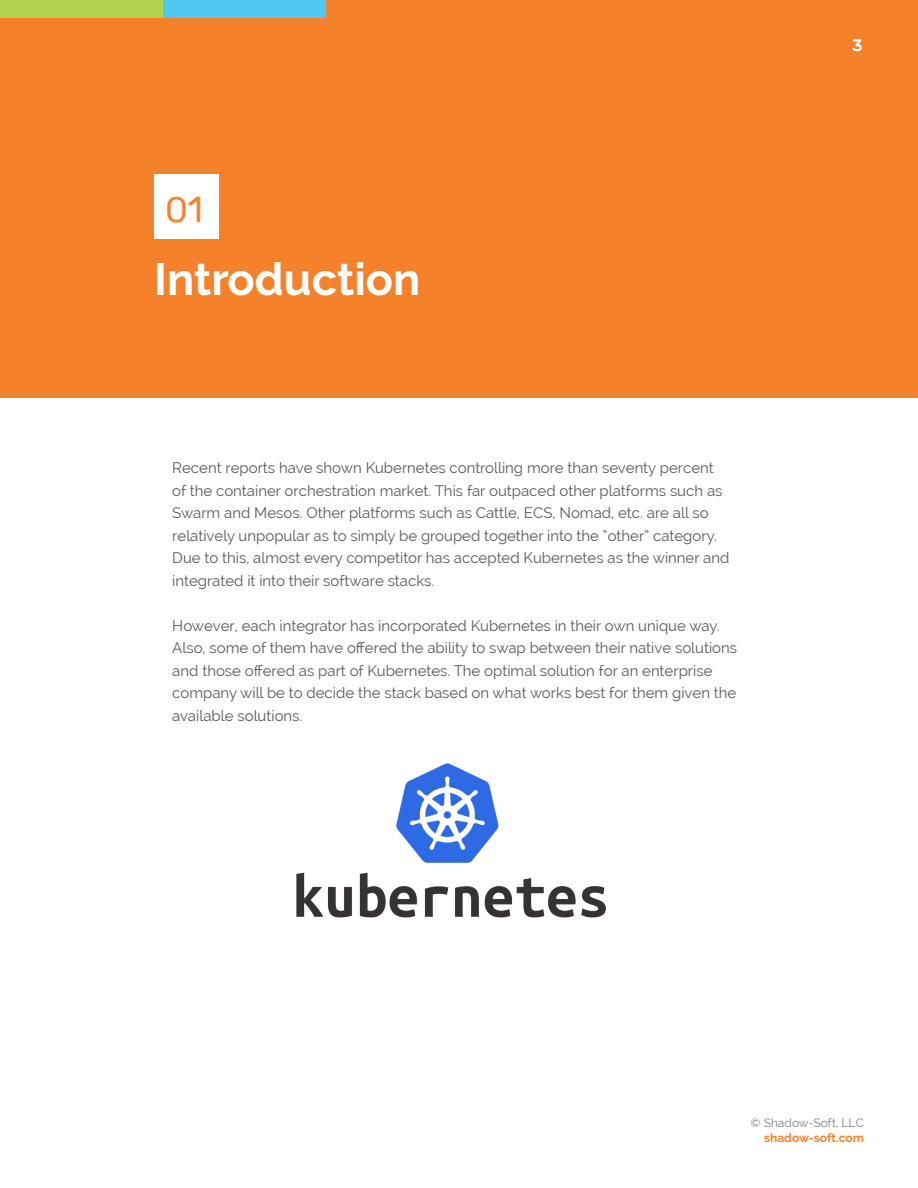
<style>
.page{position:relative;width:918px;height:1188px;background:#fff}
.page>*{position:absolute;margin:0;border:0;box-sizing:border-box;transform-origin:0 0}
.Chapter_Title{font:700 45px "Raleway";color:#fff}
.Body{font:36px "Rubik";color:#f5822b}
.t1{font:500 16.5px "Rubik";color:#fff}
.Body-2{font:15px/22.5px "Raleway";color:#595a5a}
.t2{font:12px "Raleway";color:#7f7f7f}
.t3{font:700 12px "Raleway";color:#f5822b}
</style>
<div class="page">
<div style="left:0;top:0;width:918px;height:398px;background:#f5822b"></div>
<div style="left:0;top:0;width:163px;height:18px;background:#b1d34d"></div>
<div style="left:163px;top:0;width:163px;height:18px;background:#50c6f3"></div>
<div style="left:154px;top:175px;width:65px;height:64px;background:#fff"></div>
<img style="left:296px;top:763px;width:310px;height:155px">
<p class="Body" style="left:165px;top:189px;width:39px">01</p>
<p class="Chapter_Title" style="left:154px;top:253px;width:268px">Introduction</p>
<p class="Body-2" style="left:172px;top:457px;width:559px">Recent reports have shown Kubernetes controlling more than seventy percent of the container orchestration market. This far outpaced other platforms such as Swarm and Mesos. Other platforms such as Cattle, ECS, Nomad, etc. are all so relatively unpopular as to simply be grouped together into the “other” category.<br>Due to this, almost every competitor has accepted Kubernetes as the winner and integrated it into their software stacks.</p>
<p class="Body-2" style="left:172px;top:614px;width:566px">However, each integrator has incorporated Kubernetes in their own unique way.<br>Also, some of them have offered the ability to swap between their native solutions and those offered as part of Kubernetes. The optimal solution for an enterprise company will be to decide the stack based on what works best for them given the available solutions.</p>
<p class="t1" style="left:852px;top:36px;width:12px">3</p>
<p class="t2" style="left:751px;top:1116px;width:115px">© Shadow-Soft, LLC</p>
<p class="t3" style="left:764px;top:1131px;width:101px">shadow-soft.com</p>
</div>
